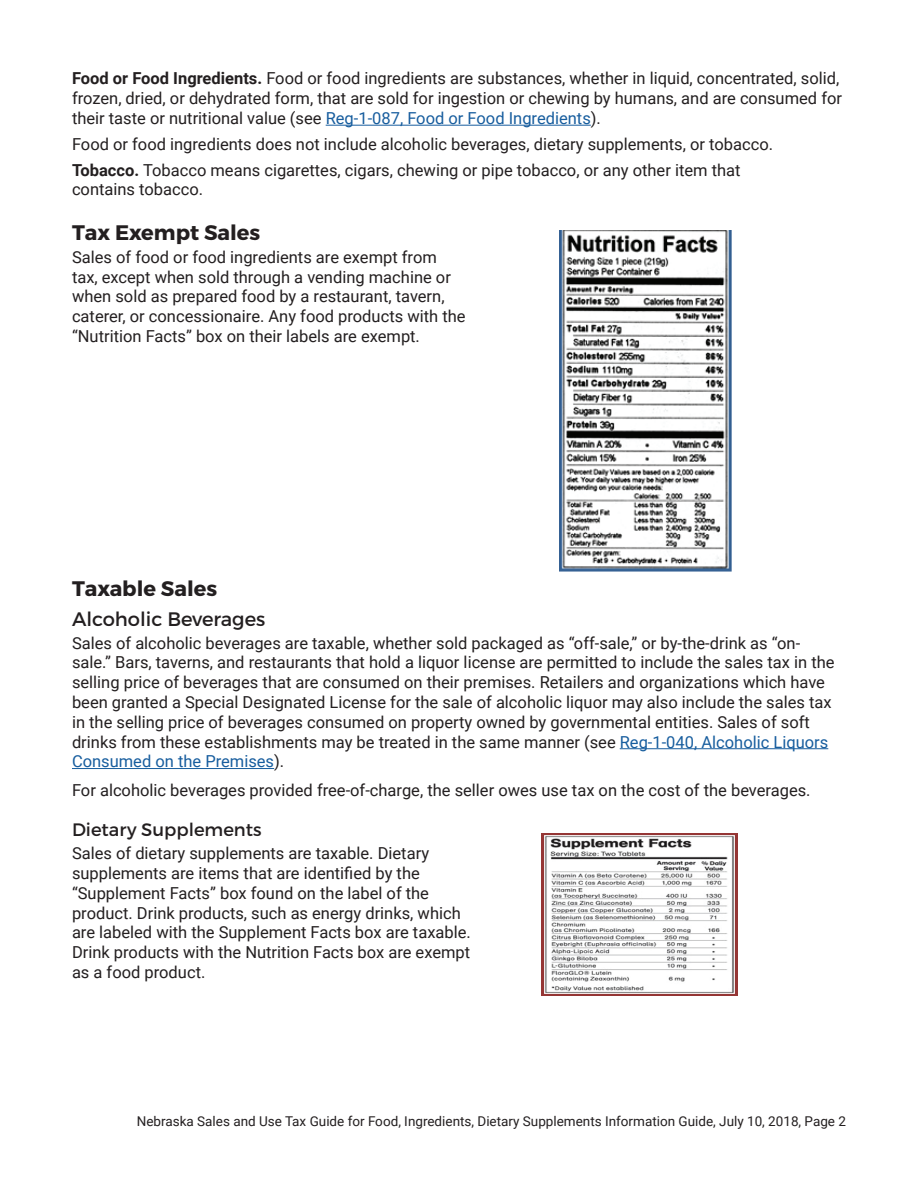
<style>
.page{position:relative;width:918px;height:1188px;background:#fff}
.page>*{position:absolute;margin:0;border:0;box-sizing:border-box;transform-origin:0 0}
.t1{font:700 21px "Montserrat";color:#231f20}
.t2{font:19.5px "Montserrat";color:#231f20}
.t3{font:18px "Montserrat";color:#231f20}
.t4{font:16.5px/19.8px "Roboto";color:#231f20}
.t5{font:13.5px "Roboto";color:#231f20}
.s1{font-weight:700}
.s2{color:#175d9e}
</style>
<div class="page">
<hr style="left:326px;top:125px;width:265px;height:1px;background:#175d9e">
<img style="left:560px;top:230px;width:171px;height:342px">
<hr style="left:620px;top:748px;width:208px;height:1px;background:#175d9e">
<hr style="left:72px;top:768px;width:202px;height:1px;background:#175d9e">
<img style="left:542px;top:833px;width:196px;height:162px">
<p class="t4" style="left:72px;top:68px;width:772px"><span class="s1">Food or Food Ingredients.</span> Food or food ingredients are substances, whether in liquid, concentrated, solid, frozen, dried, or dehydrated form, that are sold for ingestion or chewing by humans, and are consumed for their taste or nutritional value (see <span class="s2">Reg-1-087, Food or Food Ingredients</span>).</p>
<p class="t4" style="left:72px;top:130px;width:703px;line-height:25.8px">Food or food ingredients does not include alcoholic beverages, dietary supplements, or tobacco.<br><span class="s1">Tobacco.</span> Tobacco means cigarettes, cigars, chewing or pipe tobacco, or any other item that</p>
<p class="t4" style="left:72px;top:179px;width:133px">contains tobacco.</p>
<p class="t1" style="left:72px;top:219px;width:190px">Tax Exempt Sales</p>
<p class="t4" style="left:72px;top:246px;width:395px">Sales of food or food ingredients are exempt from tax, except when sold through a vending machine or when sold as prepared food by a restaurant, tavern, caterer, or concessionaire. Any food products with the “Nutrition Facts” box on their labels are exempt.</p>
<p class="t1" style="left:72px;top:576px;width:147px">Taxable Sales</p>
<p class="t2" style="left:72px;top:607px;width:195px">Alcoholic Beverages</p>
<p class="t4" style="left:72px;top:632px;width:764px">Sales of alcoholic beverages are taxable, whether sold packaged as “off-sale,” or by-the-drink as “on&shy;sale.” Bars, taverns, and restaurants that hold a liquor license are permitted to include the sales tax in the selling price of beverages that are consumed on their premises. Retailers and organizations which have been granted a Special Designated License for the sale of alcoholic liquor may also include the sales tax in the selling price of beverages consumed on property owned by governmental entities. Sales of soft drinks from these establishments may be treated in the same manner (see <span class="s2">Reg-1-040, Alcoholic Liquors Consumed on the Premises</span>).</p>
<p class="t4" style="left:72px;top:780px;width:740px">For alcoholic beverages provided free-of-charge, the seller owes use tax on the cost of the beverages.</p>
<p class="t3" style="left:72px;top:819px;width:191px">Dietary Supplements</p>
<p class="t4" style="left:72px;top:843px;width:400px">Sales of dietary supplements are taxable. Dietary supplements are items that are identified by the “Supplement Facts” box found on the label of the product. Drink products, such as energy drinks, which are labeled with the Supplement Facts box are taxable.<br>Drink products with the Nutrition Facts box are exempt as a food product.</p>
<p class="t5" style="left:137px;top:1112px;width:711px">Nebraska Sales and Use Tax Guide for Food, Ingredients, Dietary Supplements Information Guide, July 10, 2018, Page 2</p>
</div>
